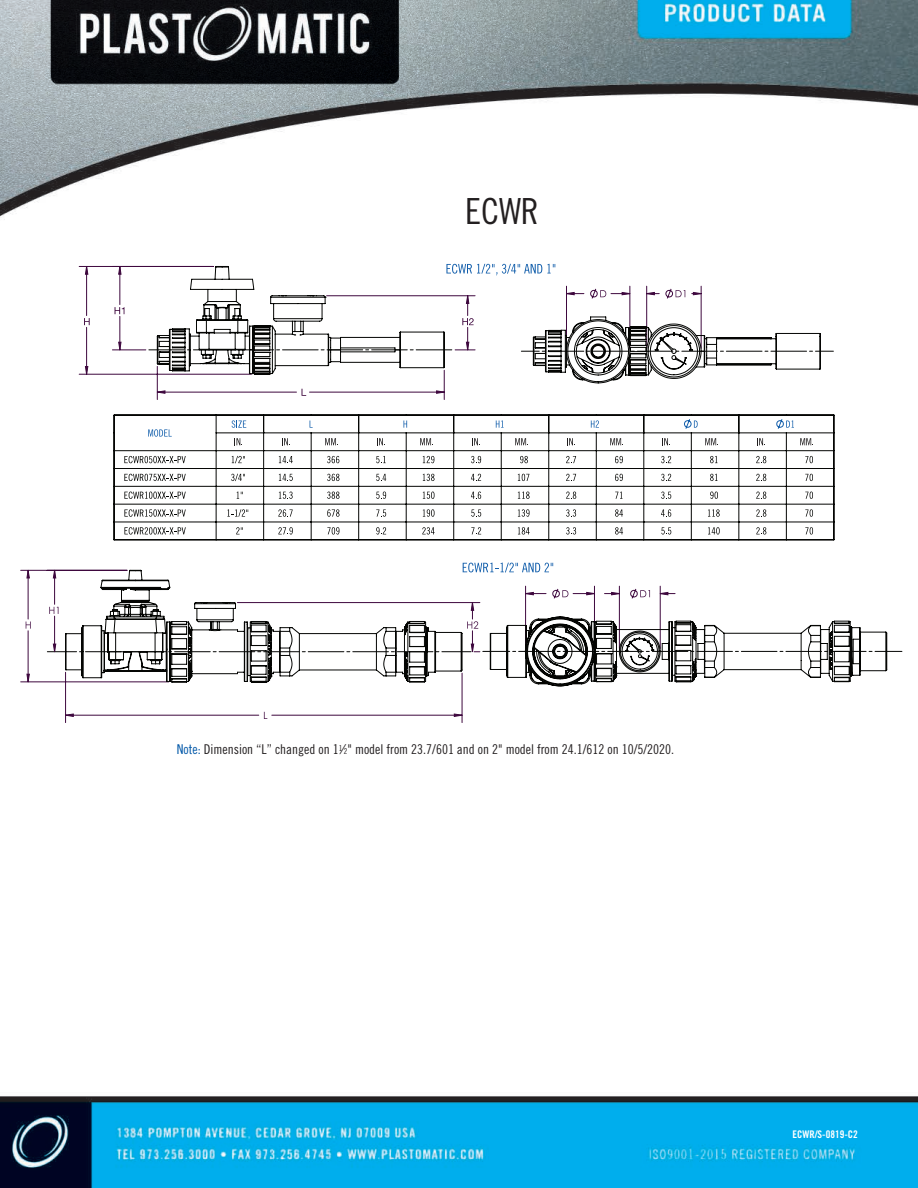
<style>
.page{position:relative;width:918px;height:1188px;background:#fff}
.page>*{position:absolute;margin:0;border:0;box-sizing:border-box;transform-origin:0 0}
.t1{font:36px "Trade Gothic Cond Eighteen";color:#231f20}
.t2{font:13.5px "Trade Gothic Cond Eighteen";color:#231f20}
.t3{font:10.5px "Trade Gothic Bold Cond Twenty";color:#fff}
.s1{color:#0157a8}
.s2{font-size:8.1px}
</style>
<div class="page">
<img style="left:0;top:0;width:918px;height:1188px">
<div style="left:423px;top:198px;width:158px;height:49px;background:#fff"></div>
<div style="left:12px;top:250px;width:906px;height:491px;background:#fff"></div>
<svg style="left:701px;top:415px;width:133px;height:125px"></svg>
<hr style="left:21px;top:570px;width:106px;height:1px;background:#3e083e">
<hr style="left:21px;top:682px;width:148px;height:1px;background:#3e083e">
<hr style="left:65px;top:672px;width:1px;height:51px;background:#3e083e">
<hr style="left:462px;top:673px;width:1px;height:50px;background:#3e083e">
<svg style="left:27px;top:266px;width:674px;height:450px"></svg>
<svg style="left:149px;top:264px;width:684px;height:132px"></svg>
<svg style="left:65px;top:569px;width:398px;height:19px"></svg>
<svg style="left:47px;top:588px;width:855px;height:108px"></svg>
<h1 class="t1" style="left:465px;top:198px;width:75px">ECWR</h1>
<p class="t2" style="left:177px;top:745px;width:499px"><span class="s1">Note:</span> Dimension “L” changed on 1<sup>1</sup>⁄<span class="s2">2</span>" model from 23.7/601 and on 2" model from 24.1/612 on 10/5/2020.</p>
<p class="t3" style="left:793px;top:1130px;width:67px">ECWR/S-0819-C2</p>
</div>
